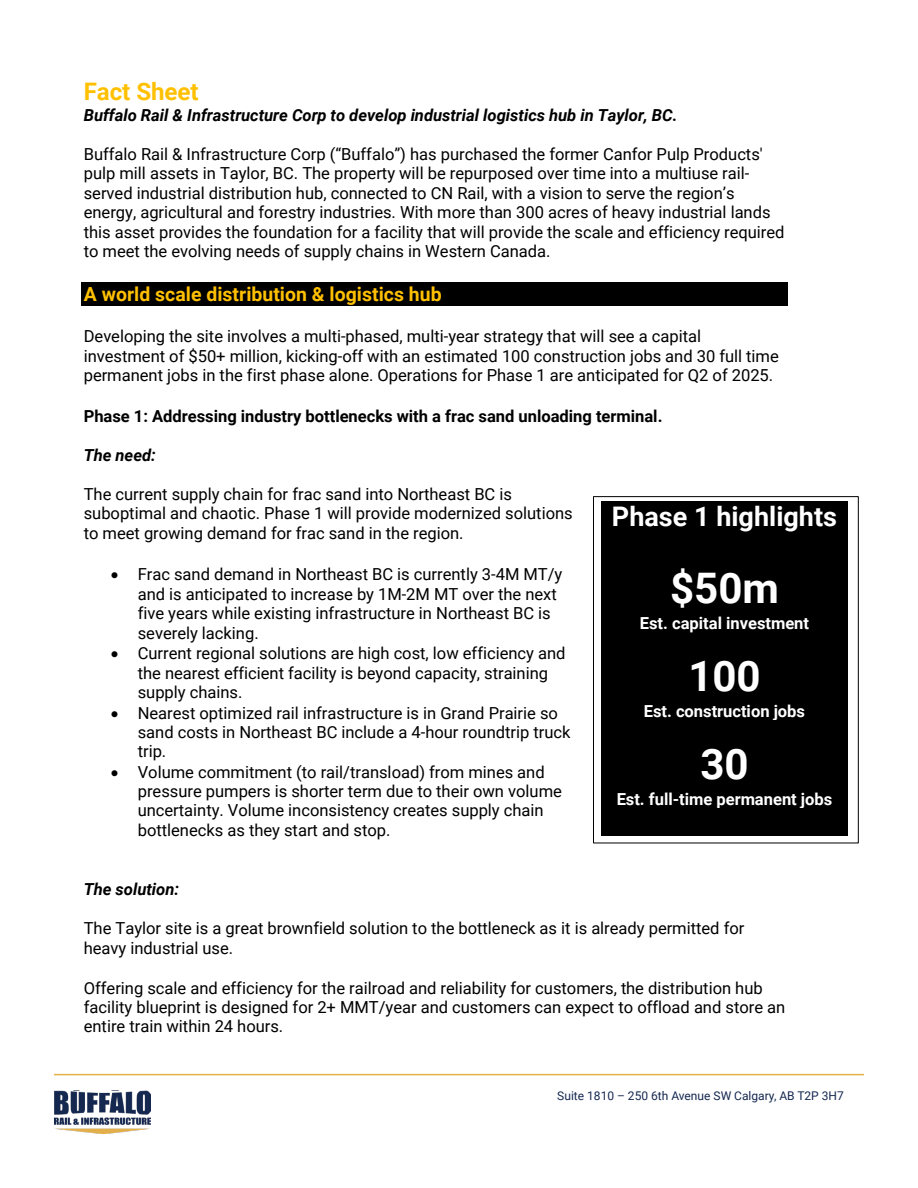
<style>
.page{position:relative;width:918px;height:1188px;background:#fff}
.page>*{position:absolute;margin:0;border:0;box-sizing:border-box;transform-origin:0 0}
.t1{font:700 42.15px "Roboto";color:#fff}
.t2{font:700 27px "Roboto";color:#fff}
.t3{font:700 24.15px "Roboto";letter-spacing:-.005em;color:#ffc000}
.t4{font:700 19.5px "Roboto";color:#ffc000}
.t5{font:16.5px/19.5px "Roboto";color:#000}
.t6{font:italic 700 16.5px "Roboto";color:#000}
.t7{font:700 16.5px "Roboto";color:#000}
.t8{font:700 16.5px "Roboto";color:#fff}
.t9{font:12px "Roboto";color:#152850}
</style>
<div class="page">
<hr style="left:54px;top:1074px;width:810px;height:1px;background:#e3b147">
<img style="left:54px;top:1091px;width:97px;height:43px">
<div style="left:82px;top:283px;width:706px;height:23px;background:#000"></div>
<div style="left:593px;top:496px;width:266px;height:347px;border:1px solid #000"></div>
<div style="left:601px;top:501px;width:247px;height:32px;background:#000"></div>
<div style="left:601px;top:533px;width:247px;height:31px;background:#000"></div>
<div style="left:601px;top:564px;width:247px;height:49px;background:#000"></div>
<div style="left:601px;top:613px;width:247px;height:20px;background:#000"></div>
<div style="left:601px;top:633px;width:247px;height:19px;background:#000"></div>
<div style="left:601px;top:652px;width:247px;height:49px;background:#000"></div>
<div style="left:601px;top:701px;width:247px;height:20px;background:#000"></div>
<div style="left:601px;top:721px;width:247px;height:19px;background:#000"></div>
<div style="left:601px;top:740px;width:247px;height:49px;background:#000"></div>
<div style="left:601px;top:789px;width:247px;height:20px;background:#000"></div>
<div style="left:601px;top:809px;width:247px;height:27px;background:#000"></div>
<p class="t3" style="left:84px;top:75px;width:116px">Fact Sheet</p>
<p class="t6" style="left:84px;top:104px;width:595px">Buffalo Rail &amp; Infrastructure Corp to develop industrial logistics hub in Taylor, BC.</p>
<p class="t5" style="left:84px;top:144px;width:702px">Buffalo Rail &amp; Infrastructure Corp (“Buffalo”) has purchased the former Canfor Pulp Products' pulp mill assets in Taylor, BC. The property will be repurposed over time into a multiuse rail&shy;served industrial distribution hub, connected to CN Rail, with a vision to serve the region’s energy, agricultural and forestry industries. With more than 300 acres of heavy industrial lands this asset provides the foundation for a facility that will provide the scale and efficiency required to meet the evolving needs of supply chains in Western Canada.</p>
<p class="t4" style="left:84px;top:281px;width:359px">A world scale distribution &amp; logistics hub</p>
<p class="t5" style="left:84px;top:326px;width:697px">Developing the site involves a multi-phased, multi-year strategy that will see a capital investment of $50+ million, kicking-off with an estimated 100 construction jobs and 30 full time permanent jobs in the first phase alone. Operations for Phase 1 are anticipated for Q2 of 2025.</p>
<p class="t7" style="left:84px;top:404px;width:580px">Phase 1: Addressing industry bottlenecks with a frac sand unloading terminal.</p>
<p class="t6" style="left:84px;top:444px;width:74px">The need:</p>
<p class="t5" style="left:84px;top:484px;width:490px">The current supply chain for frac sand into Northeast BC is suboptimal and chaotic. Phase 1 will provide modernized solutions to meet growing demand for frac sand in the region.</p>
<p class="t5" style="left:138px;top:564px;width:426px;text-indent:-27px">• Frac sand demand in Northeast BC is currently 3-4M MT/y and is anticipated to increase by 1M-2M MT over the next five years while existing infrastructure in Northeast BC is severely lacking.</p>
<p class="t5" style="left:138px;top:643px;width:429px;text-indent:-27px">• Current regional solutions are high cost, low efficiency and the nearest efficient facility is beyond capacity, straining supply chains.</p>
<p class="t5" style="left:138px;top:702px;width:434px;text-indent:-27px">• Nearest optimized rail infrastructure is in Grand Prairie so sand costs in Northeast BC include a 4-hour roundtrip truck trip.</p>
<p class="t5" style="left:138px;top:761px;width:426px;text-indent:-27px">• Volume commitment (to rail/transload) from mines and pressure pumpers is shorter term due to their own volume uncertainty. Volume inconsistency creates supply chain bottlenecks as they start and stop.</p>
<p class="t2" style="left:612px;top:498px;width:227px">Phase 1 highlights</p>
<p class="t1" style="left:670px;top:559px;width:110px">$50m</p>
<p class="t8" style="left:640px;top:611px;width:171px">Est. capital investment</p>
<p class="t1" style="left:688px;top:647px;width:74px">100</p>
<p class="t8" style="left:644px;top:699px;width:163px">Est. construction jobs</p>
<p class="t1" style="left:700px;top:735px;width:50px">30</p>
<p class="t8" style="left:617px;top:787px;width:217px">Est. full-time permanent jobs</p>
<p class="t6" style="left:84px;top:878px;width:97px">The solution:</p>
<p class="t5" style="left:84px;top:918px;width:662px">The Taylor site is a great brownfield solution to the bottleneck as it is already permitted for heavy industrial use.</p>
<p class="t5" style="left:84px;top:978px;width:703px">Offering scale and efficiency for the railroad and reliability for customers, the distribution hub facility blueprint is designed for 2+ MMT/year and customers can expect to offload and store an entire train within 24 hours.</p>
<p class="t9" style="left:557px;top:1087px;width:288px">Suite 1810 – 250 6th Avenue SW Calgary, AB T2P 3H7</p>
</div>
